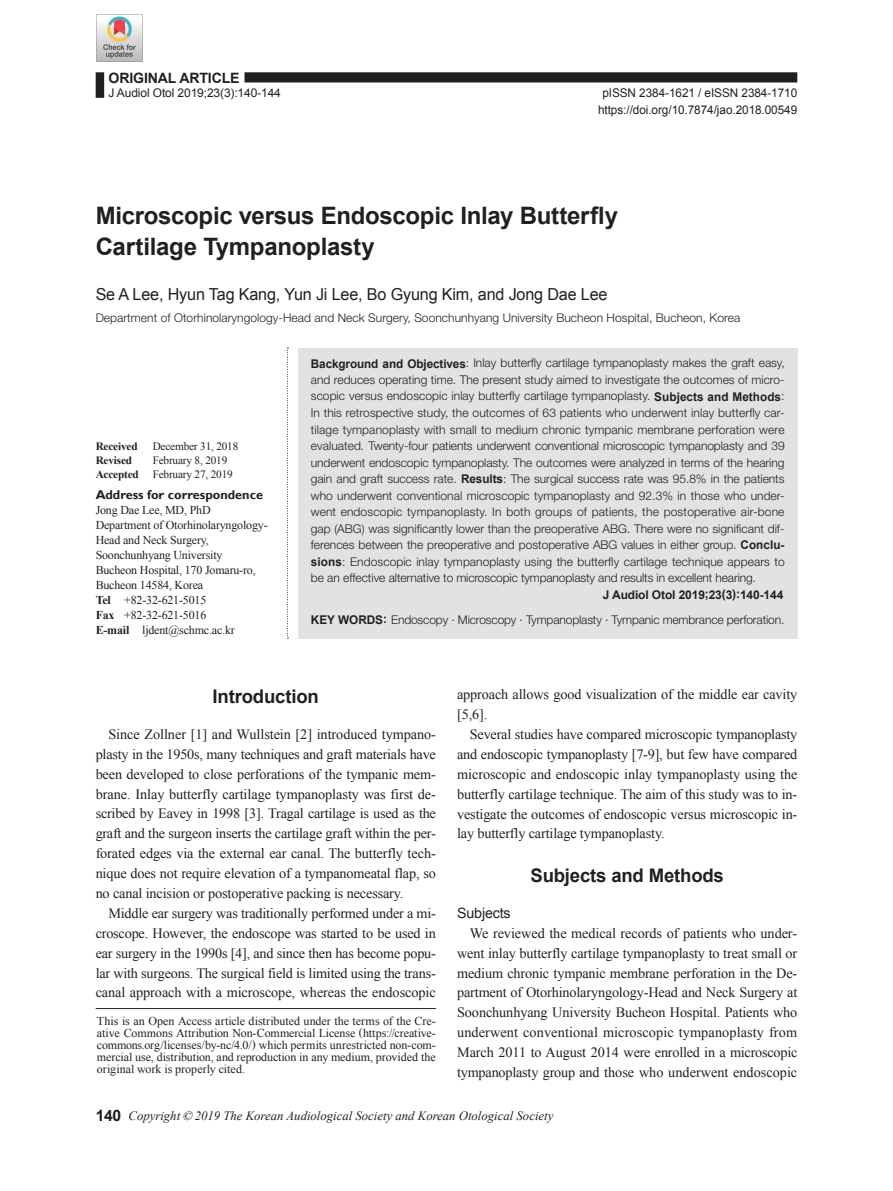
<style>
.page{position:relative;width:893px;height:1191px;background:#fff}
.page>*{position:absolute;margin:0;border:0;box-sizing:border-box;transform-origin:0 0}
.t1{font:700 24px/31.5px "Arial";letter-spacing:-.01em;color:#231f20}
.t2{font:700 18.75px "Arial";letter-spacing:-.01em;color:#231f20}
.t3{font:16.5px "Arial";letter-spacing:-.01em;color:#231f20}
.t4{font:14.25px/20px "Times New Roman";letter-spacing:-.01em;color:#231f20;text-align:justify}
.t5{font:700 14.25px "Arial";letter-spacing:-.01em;color:#231f20}
.t6{font:14.25px "Arial";letter-spacing:-.01em;color:#231f20}
.t7{font:italic 12.75px "Times New Roman";color:#231f20}
.t8{font:700 12.75px "Gill Sans";color:#231f20}
.t9{font:300 12px/16.5px "Helvetica Neue LT Std";letter-spacing:-.01em;color:#231f20;text-align:justify}
.t10{font:12px/15px "Times New Roman";letter-spacing:-.015em;color:#231f20}
.t11{font:12px/16.5px "Arial";letter-spacing:-.005em;color:#231f20;text-align:center}
.t12{font:700 12px "Arial";letter-spacing:-.01em;color:#231f20}
.t13{font:11.25px/13.8px "Times New Roman";letter-spacing:-.015em;color:#231f20}
.t14{font:700 11.25px "Times New Roman";letter-spacing:-.015em;color:#231f20}
.s1{font-weight:700}
.s2{font-family:"Arial";font-weight:700}
.s3{color:#e1e2e4}
.s4{font-family:"Arial";font-weight:700;font-style:normal;font-size:15.75px}
</style>
<div class="page">
<div style="left:244px;top:72px;width:553px;height:10px;background:#231f20"></div>
<div style="left:96px;top:72px;width:8px;height:26px;background:#231f20"></div>
<div style="left:298px;top:348px;width:499px;height:290px;background:#e1e2e4"></div>
<svg style="left:287px;top:348px;width:1px;height:290px"></svg>
<hr style="left:96px;top:1008px;width:340px;height:1px;background:#231f20">
<img style="left:96px;top:14px;width:47px;height:47px">
<p class="t5" style="left:109px;top:68px;width:133px">ORIGINAL ARTICLE</p>
<p class="t11" style="left:109px;top:85px;width:174px">J Audiol Otol 2019;23(3):140-144</p>
<p class="t11" style="left:598px;top:85px;width:201px">pISSN 2384-1621 / eISSN 2384-1710 https://doi.org/10.7874/jao.2018.00549</p>
<h1 class="t1" style="left:96px;top:200px;width:524px">Microscopic versus Endoscopic Inlay Butterfly<br>Cartilage Tympanoplasty</h1>
<p class="t3" style="left:96px;top:284px;width:513px">Se A Lee, Hyun Tag Kang, Yun Ji Lee, Bo Gyung Kim, and Jong Dae Lee</p>
<p class="t9" style="left:96px;top:309px;width:646px">Department of Otorhinolaryngology-Head and Neck Surgery, Soonchunhyang University Bucheon Hospital, Bucheon, Korea</p>
<p class="t14" style="left:96px;top:438px;width:43px">Received</p>
<p class="t13" style="left:153px;top:439px;width:87px">December 31, 2018</p>
<p class="t14" style="left:96px;top:452px;width:38px">Revised</p>
<p class="t13" style="left:96px;top:453px;width:139px;text-indent:57px">February 8, 2019<br><span class="s1">Accepted</span> February 27, 2019</p>
<p class="t8" style="left:96px;top:487px;width:169px">Address for correspondence</p>
<p class="t10" style="left:96px;top:502px;width:174px">Jong Dae Lee, MD, PhD<br>Department of Otorhinolaryngology-<br>Head and Neck Surgery,<br>Soonchunhyang University<br>Bucheon Hospital, 170 Jomaru-ro,<br>Bucheon 14584, Korea<br><span class="s1">Tel</span> +82-32-621-5015<br><span class="s1">Fax</span> +82-32-621-5016<br><span class="s1">E-mail</span> ljdent@schmc.ac.kr</p>
<p class="t9" style="left:311px;top:355px;width:475px"><span class="s2">Background and Objectives</span>: Inlay butterfly cartilage tympanoplasty makes the graft easy, and reduces operating time. The present study aimed to investigate the outcomes of micro&shy;scopic versus endoscopic inlay butterfly cartilage tympanoplasty. <span class="s2">Subjects and Methods</span>:<br>In this retrospective study, the outcomes of 63 patients who underwent inlay butterfly car&shy;tilage tympanoplasty with small to medium chronic tympanic membrane perforation were evaluated. Twenty-four patients underwent conventional microscopic tympanoplasty and 39 underwent endoscopic tympanoplasty. The outcomes were analyzed in terms of the hearing gain and graft success rate. <span class="s2">Results</span>: The surgical success rate was 95.8% in the patients who underwent conventional microscopic tympanoplasty and 92.3% in those who under&shy;went endoscopic tympanoplasty. In both groups of patients, the postoperative air-bone gap (ABG) was significantly lower than the preoperative ABG. There were no significant dif&shy;ferences between the preoperative and postoperative ABG values in either group. <span class="s2">Conclu&shy;sions</span>: Endoscopic inlay tympanoplasty using the butterfly cartilage technique appears to be an effective alternative to microscopic tympanoplasty and results in excellent hearing.</p>
<p class="t12" style="left:603px;top:587px;width:182px">J Audiol Otol 2019;23(3):140-144</p>
<p class="t9" style="left:311px;top:611px;width:475px"><span class="s2">KEY WORDS:</span><span class="s3">0</span>Endoscopy · Microscopy · Tympanoplasty · Tympanic membrance perforation.</p>
<h2 class="t2" style="left:213px;top:684px;width:108px">Introduction</h2>
<p class="t4" style="left:96px;top:724px;width:342px;text-indent:13px">Since Zollner [1] and Wullstein [2] introduced tympano&shy;plasty in the 1950s, many techniques and graft materials have been developed to close perforations of the tympanic mem&shy;brane. Inlay butterfly cartilage tympanoplasty was first de&shy;scribed by Eavey in 1998 [3]. Tragal cartilage is used as the graft and the surgeon inserts the cartilage graft within the per&shy;forated edges via the external ear canal. The butterfly tech&shy;nique does not require elevation of a tympanomeatal flap, so no canal incision or postoperative packing is necessary.</p>
<p class="t4" style="left:96px;top:903px;width:342px;text-indent:13px">Middle ear surgery was traditionally performed under a mi&shy;croscope. However, the endoscope was started to be used in ear surgery in the 1990s [4], and since then has become popu&shy;lar with surgeons. The surgical field is limited using the trans&shy;canal approach with a microscope, whereas the endoscopic</p>
<p class="t10" style="left:97px;top:1014px;width:340px;line-height:12px;text-align:justify">This is an Open Access article distributed under the terms of the Cre&shy;ative Commons Attribution Non-Commercial License (https://creative&shy;commons.org/licenses/by-nc/4.0/) which permits unrestricted non-com&shy;mercial use, distribution, and reproduction in any medium, provided the original work is properly cited.</p>
<p class="t4" style="left:457px;top:684px;width:342px">approach allows good visualization of the middle ear cavity [5,6].</p>
<p class="t4" style="left:457px;top:724px;width:342px;text-indent:13px">Several studies have compared microscopic tympanoplasty and endoscopic tympanoplasty [7-9], but few have compared microscopic and endoscopic inlay tympanoplasty using the butterfly cartilage technique. The aim of this study was to in&shy;vestigate the outcomes of endoscopic versus microscopic in&shy;lay butterfly cartilage tympanoplasty.</p>
<h2 class="t2" style="left:530px;top:863px;width:195px">Subjects and Methods</h2>
<p class="t6" style="left:457px;top:904px;width:55px">Subjects</p>
<p class="t4" style="left:457px;top:922px;width:342px;text-indent:13px">We reviewed the medical records of patients who under&shy;went inlay butterfly cartilage tympanoplasty to treat small or medium chronic tympanic membrane perforation in the De&shy;partment of Otorhinolaryngology-Head and Neck Surgery at Soonchunhyang University Bucheon Hospital. Patients who underwent conventional microscopic tympanoplasty from March 2011 to August 2014 were enrolled in a microscopic tympanoplasty group and those who underwent endoscopic</p>
<p class="t7" style="left:96px;top:1106px;width:459px"><span class="s4">140</span> Copyright © 2019 The Korean Audiological Society and Korean Otological Society</p>
</div>
